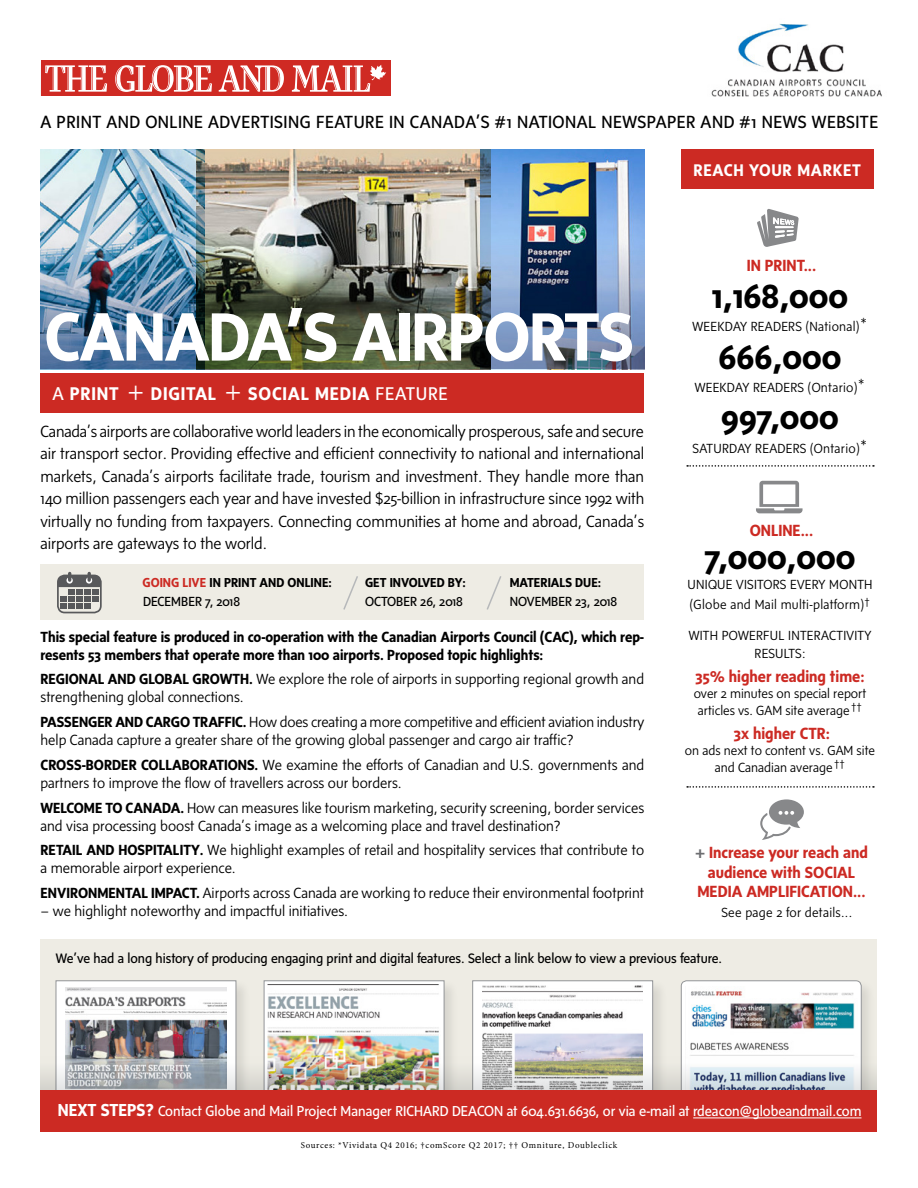
<style>
.page{position:relative;width:918px;height:1188px;background:#fff}
.page>*{position:absolute;margin:0;border:0;box-sizing:border-box;transform-origin:0 0}
.t1{font:700 69.75px "G Msans";letter-spacing:-.02em;color:#fff}
.t2{font:700 35.55px "G Msans";color:#000}
.t3{font:700 18.75px "G Msans";letter-spacing:.04em;color:#fff}
.t4{font:18px "G Msans";letter-spacing:.025em;color:#000}
.t5{font:700 17.25px "G Msans";letter-spacing:.04em;color:#fff}
.t6{font:300 16.5px/22.5px "G Msans";letter-spacing:-.005em;color:#000;text-align:justify}
.t7{font:700 16.5px/19.5px "G Msans";color:#cc2a23;text-align:center}
.t8{font:300 15px/18px "G Msans";color:#000}
.t9{font:700 15px/18px "G Msans";letter-spacing:-.005em;color:#000}
.t10{font:14.7px "G Msans";color:#fff}
.t11{font:13.95px "G Msans";color:#000}
.t12{font:300 13.5px/20.2px "G Msans";letter-spacing:.02em;color:#000}
.t13{font:300 13.5px/16.5px "G Msans";color:#000;text-align:center}
.t14{font:13.5px "G Msans";color:#000}
.t15{font:700 13.35px "G Msans";color:#000}
.t16{font:9px "Minion Pro";letter-spacing:.07em;color:#000}
.s1{font-weight:400}
.s2{font-weight:300;font-size:27.6px}
.s3{color:#cc2a23}
.s4{font-weight:700}
.s5{color:#6d6e71}
.s6{font-weight:700;font-size:17.7px}
</style>
<div class="page">
<div style="left:40px;top:939px;width:838px;height:154px;background:#eeece4"></div>
<div style="left:471px;top:979px;width:197px;height:135px;background:#000;opacity:.1"></div>
<div style="left:473px;top:981px;width:180px;height:118px;background:#fff"></div>
<img style="left:483px;top:986px;width:160px;height:70px">
<div style="left:472px;top:981px;width:181px;height:119px;border:1px solid #939598"></div>
<div style="left:262px;top:979px;width:197px;height:135px;background:#000;opacity:.1"></div>
<img style="left:267px;top:984px;width:173px;height:72px">
<div style="left:54px;top:979px;width:197px;height:135px;background:#000;opacity:.1"></div>
<div style="left:56px;top:981px;width:180px;height:118px;background:#fff"></div>
<img style="left:66px;top:987px;width:160px;height:69px">
<div style="left:56px;top:981px;width:180px;height:119px;border:1px solid #939598"></div>
<div style="left:679px;top:979px;width:197px;height:139px;background:#e3e1da"></div>
<img style="left:681px;top:980px;width:181px;height:76px">
<img style="left:205px;top:149px;width:275px;height:220px">
<img style="left:40px;top:149px;width:165px;height:220px">
<img style="left:480px;top:149px;width:164px;height:220px">
<img style="left:40px;top:1056px;width:838px;height:35px">
<div style="left:681px;top:149px;width:193px;height:40px;background:#cc2a23"></div>
<div style="left:41px;top:564px;width:603px;height:55px;background:#eeece4"></div>
<svg style="left:343px;top:576px;width:15px;height:34px"></svg>
<svg style="left:487px;top:576px;width:15px;height:34px"></svg>
<div style="left:57px;top:575px;width:45px;height:38px;border:2px solid #58595b;border-radius:7px"></div>
<svg style="left:58px;top:573px;width:43px;height:36px"></svg>
<div style="left:40px;top:1091px;width:838px;height:41px;background:#cc2a23"></div>
<hr style="left:693px;top:1118px;width:169px;height:1px;background:#fff">
<div style="left:41px;top:60px;width:350px;height:36px;background:#cf2a23"></div>
<svg style="left:45px;top:65px;width:341px;height:27px"></svg>
<svg style="left:687px;top:465px;width:187px;height:2px"></svg>
<svg style="left:687px;top:786px;width:187px;height:2px"></svg>
<svg style="left:757px;top:209px;width:42px;height:38px"></svg>
<svg style="left:756px;top:481px;width:47px;height:32px"></svg>
<svg style="left:760px;top:799px;width:44px;height:41px"></svg>
<div style="left:41px;top:373px;width:603px;height:39px;background:#cc2a23"></div>
<img style="left:711px;top:23px;width:171px;height:74px">
<p class="t4" style="left:41px;top:112px;width:839px">A PRINT AND ONLINE ADVERTISING FEATURE IN CANADA’S #1 NATIONAL NEWSPAPER AND #1 NEWS WEBSITE</p>
<p class="t5" style="left:693px;top:160px;width:169px">REACH YOUR MARKET</p>
<h1 class="t1" style="left:44px;top:297px;width:591px">CANADA’S AIRPORTS</h1>
<p class="t3" style="left:53px;top:383px;width:397px"><span class="s1">A</span> PRINT <span class="s2">+</span> DIGITAL <span class="s2">+</span> SOCIAL MEDIA <span class="s1">FEATURE</span></p>
<p class="t6" style="left:40px;top:420px;width:605px">Canada’s airports are collaborative world leaders in the economically prosperous, safe and secure air transport sector. Providing effective and efficient connectivity to national and international markets, Canada’s airports facilitate trade, tourism and investment. They handle more than 140 million passengers each year and have invested $25-billion in infrastructure since 1992 with virtually no funding from taxpayers. Connecting communities at home and abroad, Canada’s airports are gateways to the world.</p>
<p class="t15" style="left:143px;top:574px;width:191px"><span class="s3">GOING LIVE</span> IN PRINT AND ONLINE:</p>
<p class="t14" style="left:143px;top:593px;width:99px">DECEMBER 7, 2018</p>
<p class="t14" style="left:365px;top:593px;width:99px">OCTOBER 26, 2018</p>
<p class="t14" style="left:510px;top:593px;width:109px">NOVEMBER 23, 2018</p>
<p class="t15" style="left:365px;top:574px;width:102px">GET INVOLVED BY:</p>
<p class="t15" style="left:510px;top:574px;width:93px">MATERIALS DUE:</p>
<p class="t9" style="left:40px;top:627px;width:605px">This special feature is produced in co-operation with the Canadian Airports Council (CAC), which rep&shy;resents 53 members that operate more than 100 airports. Proposed topic highlights:</p>
<p class="t8" style="left:40px;top:670px;width:605px"><span class="s4">REGIONAL AND GLOBAL GROWTH.</span> We explore the role of airports in supporting regional growth and strengthening global connections.</p>
<p class="t8" style="left:40px;top:713px;width:605px"><span class="s4">PASSENGER AND CARGO TRAFFIC.</span> How does creating a more competitive and efficient aviation industry help Canada capture a greater share of the growing global passenger and cargo air traffic?</p>
<p class="t8" style="left:40px;top:756px;width:605px"><span class="s4">CROSS-BORDER COLLABORATIONS.</span> We examine the efforts of Canadian and U.S. governments and partners to improve the flow of travellers across our borders.</p>
<p class="t8" style="left:40px;top:798px;width:605px"><span class="s4">WELCOME TO CANADA.</span> How can measures like tourism marketing, security screening, border services and visa processing boost Canada’s image as a welcoming place and travel destination?</p>
<p class="t8" style="left:40px;top:841px;width:605px"><span class="s4">RETAIL AND HOSPITALITY.</span> We highlight examples of retail and hospitality services that contribute to a memorable airport experience.</p>
<p class="t8" style="left:40px;top:884px;width:605px"><span class="s4">ENVIRONMENTAL IMPACT.</span> Airports across Canada are working to reduce their environmental footprint</p>
<p class="t8" style="left:40px;top:902px;width:309px">– we highlight noteworthy and impactful initiatives.</p>
<p class="t7" style="left:747px;top:255px;width:71px">IN PRINT...</p>
<h2 class="t2" style="left:712px;top:276px;width:138px">1,168,000</h2>
<p class="t12" style="left:693px;top:317px;width:176px">WEEKDAY READERS (National)*</p>
<h2 class="t2" style="left:719px;top:336px;width:124px">666,000</h2>
<p class="t12" style="left:695px;top:377px;width:172px">WEEKDAY READERS (Ontario)*</p>
<h2 class="t2" style="left:721px;top:397px;width:119px">997,000</h2>
<p class="t12" style="left:693px;top:438px;width:176px">SATURDAY READERS (Ontario)*</p>
<p class="t7" style="left:750px;top:521px;width:65px">ONLINE...</p>
<h2 class="t2" style="left:705px;top:537px;width:152px">7,000,000</h2>
<p class="t12" style="left:688px;top:574px;width:187px">UNIQUE VISITORS EVERY MONTH (Globe and Mail multi-platform)<sup>†</sup></p>
<p class="t12" style="left:689px;top:627px;width:184px;line-height:18px;text-align:center">WITH POWERFUL INTERACTIVITY<br>RESULTS:</p>
<p class="t7" style="left:695px;top:666px;width:171px">35% higher reading time:</p>
<p class="t13" style="left:694px;top:685px;width:174px">over 2 minutes on special report articles vs. GAM site average<sup>††</sup></p>
<p class="t7" style="left:734px;top:723px;width:98px">3x higher CTR:</p>
<p class="t13" style="left:685px;top:743px;width:192px">on ads next to content vs. GAM site and Canadian average<sup>††</sup></p>
<p class="t7" style="left:695px;top:843px;width:174px"><span class="s5">+</span> Increase your reach and audience with SOCIAL<br>MEDIA AMPLIFICATION...</p>
<p class="t12" style="left:721px;top:902px;width:132px">See page 2 for details...</p>
<p class="t11" style="left:56px;top:951px;width:668px">We’ve had a long history of producing engaging print and digital features. Select a link below to view a previous feature.</p>
<p class="t10" style="left:58px;top:1103px;width:805px"><span class="s6">NEXT STEPS?</span> Contact Globe and Mail Project Manager RICHARD DEACON at 604.631.6636, or via e-mail at rdeacon@globeandmail.com</p>
<p class="t16" style="left:301px;top:1139px;width:318px">Sources: *Vividata Q4 2016; †comScore Q2 2017; †† Omniture, Doubleclick</p>
</div>
